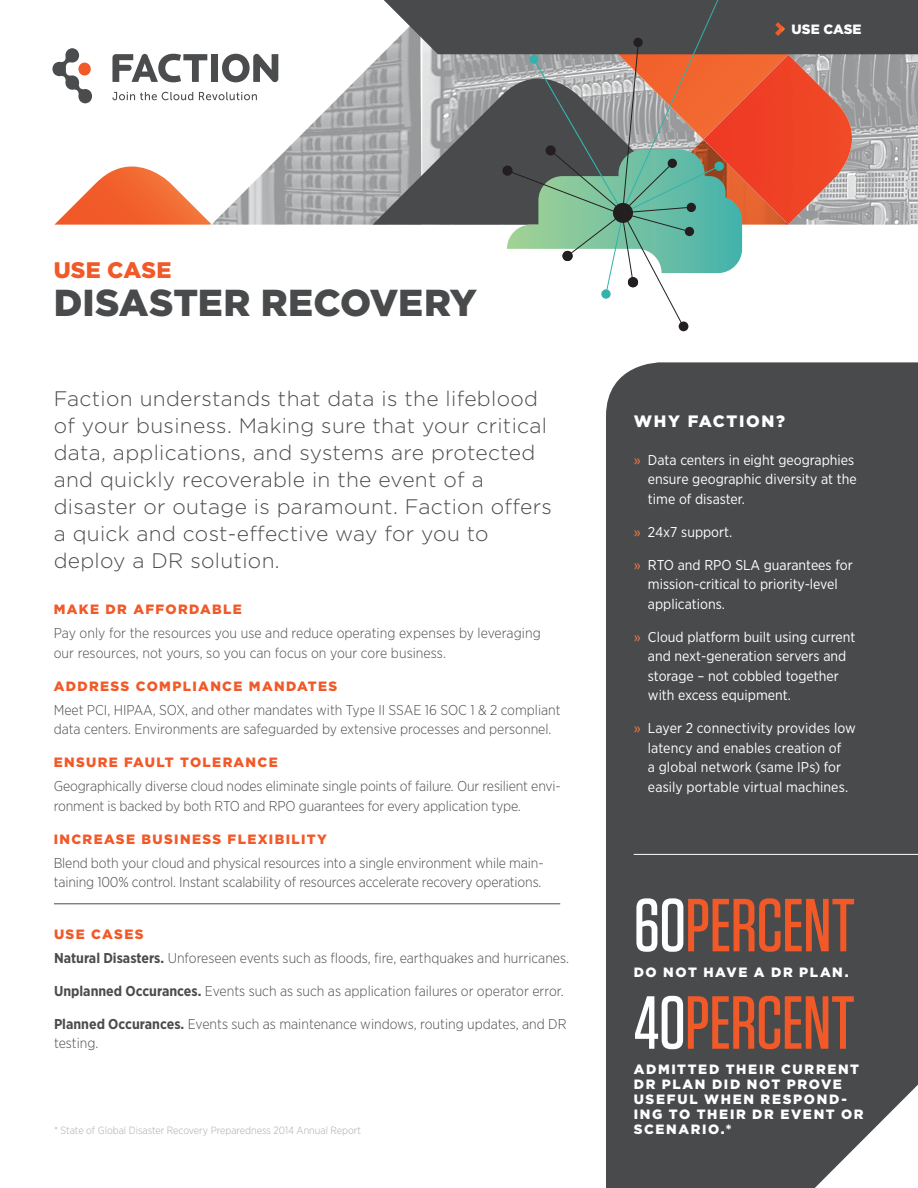
<style>
.page{position:relative;width:918px;height:1188px;background:#fff}
.page>*{position:absolute;margin:0;border:0;box-sizing:border-box;transform-origin:0 0}
.t1{font:500 75px/97.5px "Tungsten";letter-spacing:-.01em;color:#f15929}
.t2{font:900 37.5px "Gotham";color:#484a4b}
.t3{font:900 22.5px "Gotham";letter-spacing:.01em;color:#f15929}
.t4{font:300 21px/27px "Gotham";letter-spacing:.015em;color:#4b4c4d}
.t5{font:900 16.5px "Gotham";letter-spacing:.1em;color:#fff}
.t6{font:300 14.25px/19.5px "Gotham Narrow";letter-spacing:-.01em;color:#4b4c4d}
.t7{font:14.25px/19.5px "Gotham Narrow";color:#fff}
.t8{font:900 13.5px/15px "Gotham";letter-spacing:.12em;color:#fff}
.t9{font:900 13.5px "Gotham";letter-spacing:.1em;color:#f15929}
.t10{font:300 10.5px "Gotham Narrow";color:#a7aaab}
.s1{font-weight:700}
.s2{color:#f47b4b}
.s3{color:#fff}
</style>
<div class="page">
<img style="left:211px;top:53px;width:160px;height:172px">
<svg style="left:54px;top:167px;width:157px;height:58px"></svg>
<svg style="left:112px;top:92px;width:81px;height:8px"></svg>
<svg style="left:199px;top:92px;width:58px;height:8px"></svg>
<svg style="left:52px;top:48px;width:40px;height:55px"></svg>
<svg style="left:112px;top:54px;width:95px;height:28px"></svg>
<div style="left:211px;top:54px;width:7px;height:28px;background:#4b4c4d"></div>
<svg style="left:222px;top:54px;width:56px;height:28px"></svg>
<div style="left:606px;top:362px;width:312px;height:826px;background:#484a4b"></div>
<hr style="left:54px;top:903px;width:506px;height:1px;background:#4b4c4d">
<hr style="left:634px;top:854px;width:284px;height:1px;background:#fff">
<div style="left:679px;top:322px;width:9px;height:9px;background:#231f20;border-radius:50%"></div>
<svg style="left:371px;top:0;width:547px;height:327px"></svg>
<p class="t8" style="left:792px;top:21px;width:71px">USE CASE</p>
<h3 class="t3" style="left:54px;top:257px;width:119px">USE CASE</h3>
<h2 class="t2" style="left:54px;top:281px;width:425px">DISASTER RECOVERY</h2>
<p class="t4" style="left:54px;top:384px;width:500px">Faction understands that data is the lifeblood of your business. Making sure that your critical data, applications, and systems are protected and quickly recoverable in the event of a disaster or outage is paramount. Faction offers a quick and cost-effective way for you to deploy a DR solution.</p>
<p class="t9" style="left:54px;top:602px;width:190px">MAKE DR AFFORDABLE</p>
<p class="t6" style="left:54px;top:623px;width:489px">Pay only for the resources you use and reduce operating expenses by leveraging our resources, not yours, so you can focus on your core business.</p>
<p class="t9" style="left:54px;top:678px;width:285px">ADDRESS COMPLIANCE MANDATES</p>
<p class="t6" style="left:54px;top:700px;width:509px">Meet PCI, HIPAA, SOX, and other mandates with Type II SSAE 16 SOC 1 &amp; 2 compliant data centers. Environments are safeguarded by extensive processes and personnel.</p>
<p class="t9" style="left:54px;top:755px;width:226px">ENSURE FAULT TOLERANCE</p>
<p class="t6" style="left:54px;top:776px;width:509px">Geographically diverse cloud nodes eliminate single points of failure. Our resilient envi&shy;ronment is backed by both RTO and RPO guarantees for every application type.</p>
<p class="t9" style="left:54px;top:831px;width:275px">INCREASE BUSINESS FLEXIBILITY</p>
<p class="t6" style="left:54px;top:853px;width:491px">Blend both your cloud and physical resources into a single environment while main&shy;taining 100% control. Instant scalability of resources accelerate recovery operations.</p>
<p class="t9" style="left:54px;top:926px;width:91px">USE CASES</p>
<p class="t6" style="left:54px;top:948px;width:517px"><span class="s1">Natural Disasters.</span> Unforeseen events such as floods, fire, earthquakes and hurricanes.</p>
<p class="t6" style="left:54px;top:981px;width:511px"><span class="s1">Unplanned Occurances.</span> Events such as such as application failures or operator error.</p>
<p class="t6" style="left:54px;top:1014px;width:514px"><span class="s1">Planned Occurances.</span> Events such as maintenance windows, routing updates, and DR testing.</p>
<p class="t10" style="left:54px;top:1123px;width:309px">* State of Global Disaster Recovery Preparedness 2014 Annual Report</p>
<p class="t5" style="left:634px;top:412px;width:153px">WHY FACTION?</p>
<p class="t7" style="left:648px;top:450px;width:210px;text-indent:-14px"><span class="s2">»</span> Data centers in eight geographies ensure geographic diversity at the time of disaster.</p>
<p class="t7" style="left:634px;top:522px;width:100px"><span class="s2">»</span> 24x7 support.</p>
<p class="t7" style="left:648px;top:555px;width:206px;text-indent:-14px"><span class="s2">»</span> RTO and RPO SLA guarantees for mission-critical to priority-level applications.</p>
<p class="t7" style="left:648px;top:627px;width:209px;text-indent:-14px"><span class="s2">»</span> Cloud platform built using current and next-generation servers and storage – not cobbled together with excess equipment.</p>
<p class="t7" style="left:634px;top:718px;width:224px;text-align:center"><span class="s2">»</span> Layer 2 connectivity provides low latency and enables creation of<br>a global network (same IPs) for easily portable virtual machines.</p>
<h1 class="t1" style="left:634px;top:878px;width:223px"><span class="s3">60</span>PERCENT<br><span class="s3">40</span>PERCENT</h1>
<p class="t8" style="left:634px;top:964px;width:216px">DO NOT HAVE A DR PLAN.</p>
<p class="t8" style="left:634px;top:1061px;width:231px">ADMITTED THEIR CURRENT<br>DR PLAN DID NOT PROVE<br>USEFUL WHEN RESPOND-<br>ING TO THEIR DR EVENT OR<br>SCENARIO.*</p>
</div>
